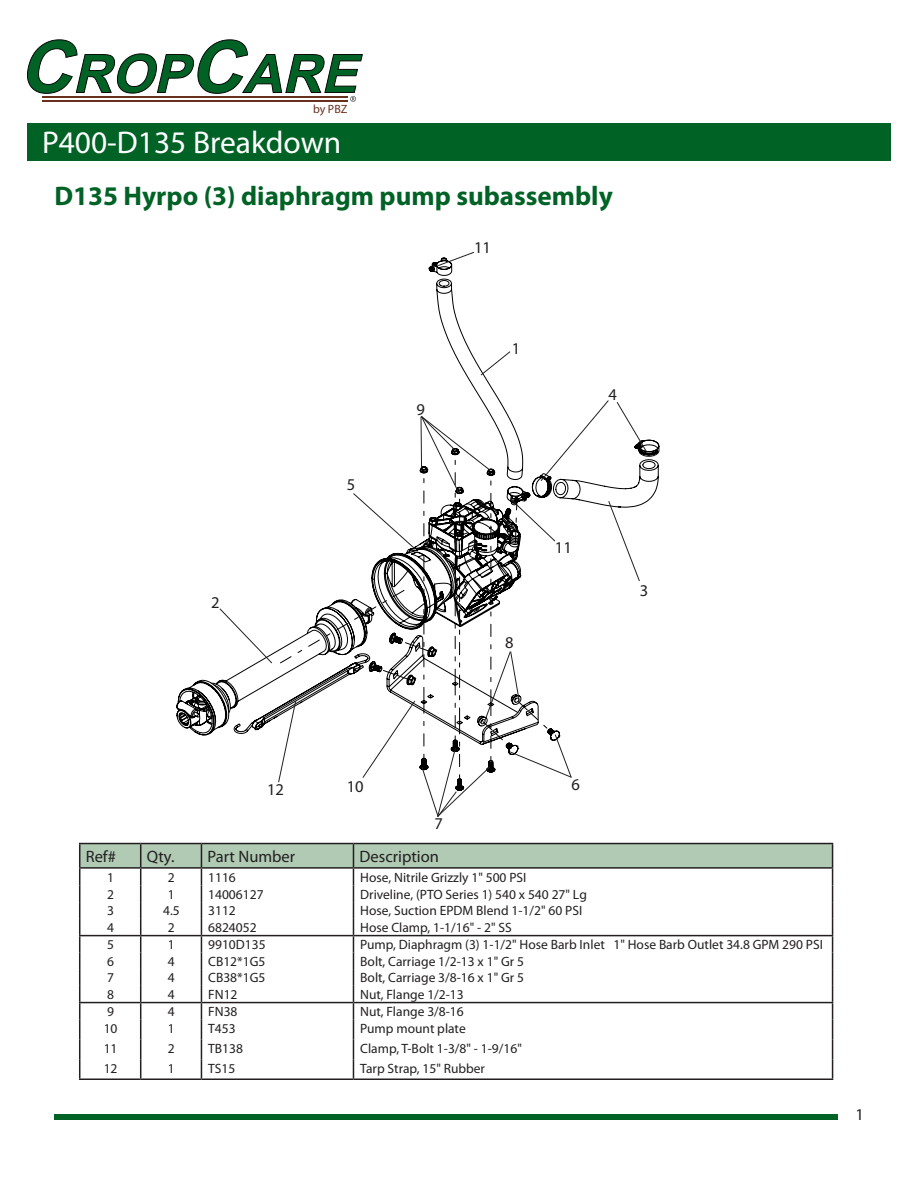
<style>
.page{position:relative;width:918px;height:1188px;background:#fff}
.page>*{position:absolute;margin:0;border:0;box-sizing:border-box;transform-origin:0 0}
.Catagory_header2{font:31.5px "Myriad Pro";color:#fff}
.Catagory_header{font:700 27px "Myriad Pro";color:#016226}
.t1{font:16.5px "Myriad Pro";color:#231f20}
.t2{font:13.5px "Myriad Pro";color:#231f20}
.t3{font:12px "Myriad";color:#68311e}
</style>
<div class="page">
<div style="left:54px;top:1114px;width:783px;height:6px;background:#016226"></div>
<svg style="left:27px;top:39px;width:336px;height:63px"></svg>
<div style="left:27px;top:123px;width:864px;height:38px;background:#016226"></div>
<hr style="left:79px;top:843px;width:62px;height:1px;background:#231f20">
<hr style="left:141px;top:843px;width:60px;height:1px;background:#231f20">
<hr style="left:201px;top:843px;width:152px;height:1px;background:#231f20">
<hr style="left:353px;top:843px;width:480px;height:1px;background:#231f20">
<svg style="left:79px;top:844px;width:754px;height:234px"></svg>
<hr style="left:79px;top:1078px;width:62px;height:2px;background:#231f20">
<hr style="left:141px;top:1078px;width:60px;height:2px;background:#231f20">
<hr style="left:201px;top:1078px;width:152px;height:2px;background:#231f20">
<hr style="left:353px;top:1078px;width:480px;height:2px;background:#231f20">
<svg style="left:224px;top:842px;width:435px;height:33px"></svg>
<svg style="left:176px;top:679px;width:26px;height:57px"></svg>
<svg style="left:202px;top:439px;width:458px;height:297px"></svg>
<svg style="left:273px;top:451px;width:79px;height:285px"></svg>
<svg style="left:219px;top:608px;width:54px;height:56px"></svg>
<svg style="left:278px;top:700px;width:19px;height:83px"></svg>
<svg style="left:352px;top:251px;width:295px;height:566px"></svg>
<p class="t3" style="left:313px;top:103px;width:36px">by PBZ</p>
<p class="Catagory_header2" style="left:42px;top:123px;width:301px">P400-D135 Breakdown</p>
<p class="Catagory_header" style="left:54px;top:179px;width:560px">D135 Hyrpo (3) diaphragm pump subassembly</p>
<p class="t1" style="left:474px;top:238px;width:18px">11</p>
<p class="t1" style="left:211px;top:593px;width:10px">2</p>
<p class="t1" style="left:347px;top:475px;width:10px">5</p>
<p class="t1" style="left:417px;top:399px;width:10px">9</p>
<p class="t1" style="left:512px;top:338px;width:10px">1</p>
<p class="t1" style="left:608px;top:385px;width:10px">4</p>
<p class="t1" style="left:505px;top:633px;width:10px">8</p>
<p class="t1" style="left:555px;top:538px;width:18px">11</p>
<p class="t1" style="left:640px;top:580px;width:10px">3</p>
<p class="t1" style="left:267px;top:779px;width:18px">12</p>
<p class="t1" style="left:347px;top:776px;width:18px">10</p>
<p class="t1" style="left:435px;top:814px;width:10px">7</p>
<p class="t1" style="left:572px;top:774px;width:10px">6</p>
<p class="t1" style="left:86px;top:846px;width:32px">Ref#</p>
<p class="t1" style="left:147px;top:846px;width:29px">Qty.</p>
<p class="t1" style="left:207px;top:846px;width:89px">Part Number</p>
<p class="t1" style="left:359px;top:846px;width:81px">Description</p>
<p class="t2" style="left:107px;top:869px;width:8px">1</p>
<p class="t2" style="left:168px;top:869px;width:8px">2</p>
<p class="t2" style="left:208px;top:869px;width:29px">1116</p>
<p class="t2" style="left:360px;top:869px;width:168px">Hose, Nitrile Grizzly 1" 500 PSI</p>
<p class="t2" style="left:107px;top:886px;width:8px">2</p>
<p class="t2" style="left:168px;top:886px;width:8px">1</p>
<p class="t2" style="left:208px;top:886px;width:57px">14006127</p>
<p class="t2" style="left:360px;top:886px;width:228px">Driveline, (PTO Series 1) 540 x 540 27" Lg</p>
<p class="t2" style="left:107px;top:903px;width:8px">3</p>
<p class="t2" style="left:163px;top:903px;width:18px">4.5</p>
<p class="t2" style="left:208px;top:903px;width:29px">3112</p>
<p class="t2" style="left:360px;top:903px;width:224px">Hose, Suction EPDM Blend 1-1/2" 60 PSI</p>
<p class="t2" style="left:107px;top:919px;width:8px">4</p>
<p class="t2" style="left:168px;top:919px;width:8px">2</p>
<p class="t2" style="left:208px;top:919px;width:50px">6824052</p>
<p class="t2" style="left:360px;top:919px;width:153px">Hose Clamp, 1-1/16" - 2" SS</p>
<p class="t2" style="left:107px;top:936px;width:8px">5</p>
<p class="t2" style="left:168px;top:936px;width:8px">1</p>
<p class="t2" style="left:208px;top:936px;width:59px">9910D135</p>
<p class="t2" style="left:360px;top:936px;width:464px">Pump, Diaphragm (3) 1-1/2" Hose Barb Inlet 1" Hose Barb Outlet 34.8 GPM 290 PSI</p>
<p class="t2" style="left:107px;top:953px;width:8px">6</p>
<p class="t2" style="left:168px;top:953px;width:8px">4</p>
<p class="t2" style="left:208px;top:953px;width:59px">CB12*1G5</p>
<p class="t2" style="left:360px;top:953px;width:165px">Bolt, Carriage 1/2-13 x 1" Gr 5</p>
<p class="t2" style="left:107px;top:970px;width:8px">7</p>
<p class="t2" style="left:168px;top:970px;width:8px">4</p>
<p class="t2" style="left:208px;top:970px;width:59px">CB38*1G5</p>
<p class="t2" style="left:360px;top:970px;width:165px">Bolt, Carriage 3/8-16 x 1" Gr 5</p>
<p class="t2" style="left:107px;top:986px;width:8px">8</p>
<p class="t2" style="left:168px;top:986px;width:8px">4</p>
<p class="t2" style="left:208px;top:986px;width:31px">FN12</p>
<p class="t2" style="left:360px;top:986px;width:105px">Nut, Flange 1/2-13</p>
<p class="t2" style="left:107px;top:1003px;width:8px">9</p>
<p class="t2" style="left:168px;top:1003px;width:8px">4</p>
<p class="t2" style="left:208px;top:1003px;width:31px">FN38</p>
<p class="t2" style="left:360px;top:1003px;width:105px">Nut, Flange 3/8-16</p>
<p class="t2" style="left:104px;top:1020px;width:15px">10</p>
<p class="t2" style="left:168px;top:1020px;width:8px">1</p>
<p class="t2" style="left:208px;top:1020px;width:29px">T453</p>
<p class="t2" style="left:360px;top:1020px;width:107px">Pump mount plate</p>
<p class="t2" style="left:104px;top:1040px;width:15px">11</p>
<p class="t2" style="left:168px;top:1040px;width:8px">2</p>
<p class="t2" style="left:208px;top:1040px;width:36px">TB138</p>
<p class="t2" style="left:360px;top:1040px;width:163px">Clamp, T-Bolt 1-3/8" - 1-9/16"</p>
<p class="t2" style="left:104px;top:1060px;width:15px">12</p>
<p class="t2" style="left:168px;top:1060px;width:8px">1</p>
<p class="t2" style="left:208px;top:1060px;width:29px">TS15</p>
<p class="t2" style="left:360px;top:1060px;width:126px">Tarp Strap, 15" Rubber</p>
<p class="t1" style="left:856px;top:1104px;width:10px">1</p>
</div>
